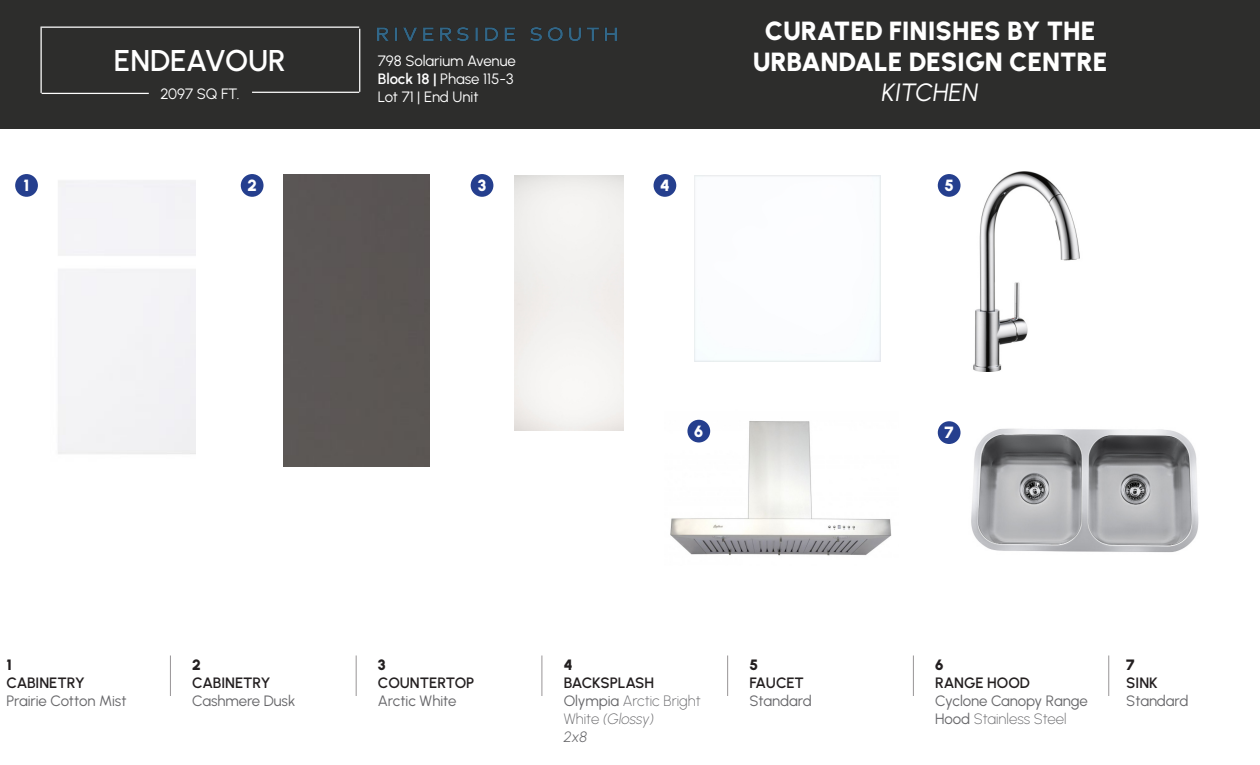
<style>
.page{position:relative;width:1260px;height:765px;background:#fff}
.page>*{position:absolute;margin:0;border:0;box-sizing:border-box;transform-origin:0 0}
.t1{font:600 30px "Urbanist";letter-spacing:-.01em;color:#fff}
.t2{font:900 26.25px "Urbanist";color:#fff}
.t3{font:italic 25px "Urbanist";color:#fff}
.t4{font:900 16.25px "Urbanist";color:#fff}
.t5{font:15px/18px "Urbanist";letter-spacing:-.005em;color:#67676a}
.t6{font:15px/18px "Urbanist";color:#fff}
.t7{font:600 15px "Urbanist";letter-spacing:-.005em;color:#231f20}
.t8{font:200 15px/18px "Urbanist";color:#67676a}
.t9{font:900 15px "Urbanist";color:#231f20}
.t10{font:italic 300 15px "Urbanist";color:#67676a}
.s1{font-weight:600}
.s2{font-weight:400}
.s3{font-style:italic}
.s4{font-weight:200}
</style>
<div class="page">
<div style="left:0;top:0;width:1260px;height:129px;background:#2d2d2c"></div>
<hr style="left:42px;top:93px;width:107px;height:1px;background:#fff">
<hr style="left:41px;top:28px;width:1px;height:65px;background:#fff">
<hr style="left:41px;top:27px;width:318px;height:1px;background:#fff">
<hr style="left:359px;top:29px;width:1px;height:63px;background:#fff">
<hr style="left:252px;top:92px;width:107px;height:1px;background:#fff">
<img style="left:378px;top:27px;width:238px;height:14px">
<img style="left:971px;top:428px;width:228px;height:125px">
<hr style="left:170px;top:656px;width:1px;height:40px;background:#2d272a">
<hr style="left:356px;top:656px;width:1px;height:40px;background:#2d272a">
<hr style="left:542px;top:656px;width:1px;height:40px;background:#2d272a">
<hr style="left:727px;top:656px;width:1px;height:40px;background:#2d272a">
<hr style="left:913px;top:656px;width:1px;height:40px;background:#2d272a">
<img style="left:670px;top:419px;width:222px;height:137px">
<div style="left:15px;top:174px;width:23px;height:23px;background:#253f8e;border-radius:50%"></div>
<div style="left:241px;top:174px;width:23px;height:23px;background:#253f8e;border-radius:50%"></div>
<div style="left:471px;top:174px;width:22px;height:23px;background:#253f8e;border-radius:50%"></div>
<div style="left:654px;top:174px;width:22px;height:23px;background:#253f8e;border-radius:50%"></div>
<div style="left:938px;top:174px;width:23px;height:23px;background:#253f8e;border-radius:50%"></div>
<div style="left:687px;top:420px;width:23px;height:22px;background:#253f8e;border-radius:50%"></div>
<div style="left:283px;top:174px;width:147px;height:293px;background:#5b5654"></div>
<img style="left:694px;top:176px;width:186px;height:185px">
<img style="left:973px;top:172px;width:107px;height:200px">
<div style="left:938px;top:421px;width:23px;height:23px;background:#253f8e;border-radius:50%"></div>
<hr style="left:1108px;top:656px;width:1px;height:40px;background:#2d272a">
<h1 class="t1" style="left:114px;top:41px;width:173px">ENDEAVOUR</h1>
<p class="t6" style="left:160px;top:84px;width:80px">2097 SQ FT.</p>
<p class="t6" style="left:378px;top:51px;width:139px">798 Solarium Avenue<br><span class="s1">Block 18 |</span> Phase 115-3<br>Lot 71 | End Unit</p>
<p class="t4" style="left:24px;top:174px;width:7px">1</p>
<p class="t4" style="left:247px;top:174px;width:11px">2</p>
<p class="t4" style="left:478px;top:174px;width:10px">3</p>
<p class="t2" style="left:765px;top:12px;width:332px">CURATED FINISHES BY THE</p>
<p class="t2" style="left:753px;top:44px;width:356px">URBANDALE DESIGN CENTRE</p>
<p class="t3" style="left:882px;top:76px;width:98px">KITCHEN</p>
<p class="t4" style="left:660px;top:174px;width:11px">4</p>
<p class="t4" style="left:944px;top:174px;width:11px">5</p>
<p class="t9" style="left:6px;top:654px;width:7px">1</p>
<p class="t7" style="left:6px;top:672px;width:80px">CABINETRY</p>
<p class="t5" style="left:6px;top:691px;width:122px">Prairie Cotton Mist</p>
<p class="t9" style="left:192px;top:654px;width:10px">2</p>
<p class="t7" style="left:192px;top:672px;width:80px">CABINETRY</p>
<p class="t5" style="left:192px;top:691px;width:105px">Cashmere Dusk</p>
<p class="t9" style="left:378px;top:654px;width:9px">3</p>
<p class="t7" style="left:378px;top:672px;width:98px">COUNTERTOP</p>
<p class="t5" style="left:378px;top:691px;width:80px">Arctic White</p>
<p class="t4" style="left:694px;top:419px;width:11px">6</p>
<p class="t4" style="left:945px;top:421px;width:11px">7</p>
<p class="t9" style="left:564px;top:654px;width:10px">4</p>
<p class="t7" style="left:564px;top:672px;width:92px">BACKSPLASH</p>
<p class="t8" style="left:564px;top:691px;width:139px"><span class="s2">Olympia</span> Arctic Bright<br>White <span class="s3">(Glossy)</span></p>
<p class="t10" style="left:564px;top:727px;width:25px">2x8</p>
<p class="t9" style="left:749px;top:654px;width:10px">5</p>
<p class="t7" style="left:749px;top:672px;width:56px">FAUCET</p>
<p class="t5" style="left:749px;top:691px;width:64px">Standard</p>
<p class="t9" style="left:935px;top:654px;width:10px">6</p>
<p class="t7" style="left:935px;top:672px;width:96px">RANGE HOOD</p>
<p class="t5" style="left:935px;top:691px;width:154px">Cyclone Canopy Range<br>Hood <span class="s4">Stainless Steel</span></p>
<p class="t9" style="left:1126px;top:654px;width:10px">7</p>
<p class="t7" style="left:1126px;top:672px;width:33px">SINK</p>
<p class="t5" style="left:1126px;top:691px;width:64px">Standard</p>
</div>
